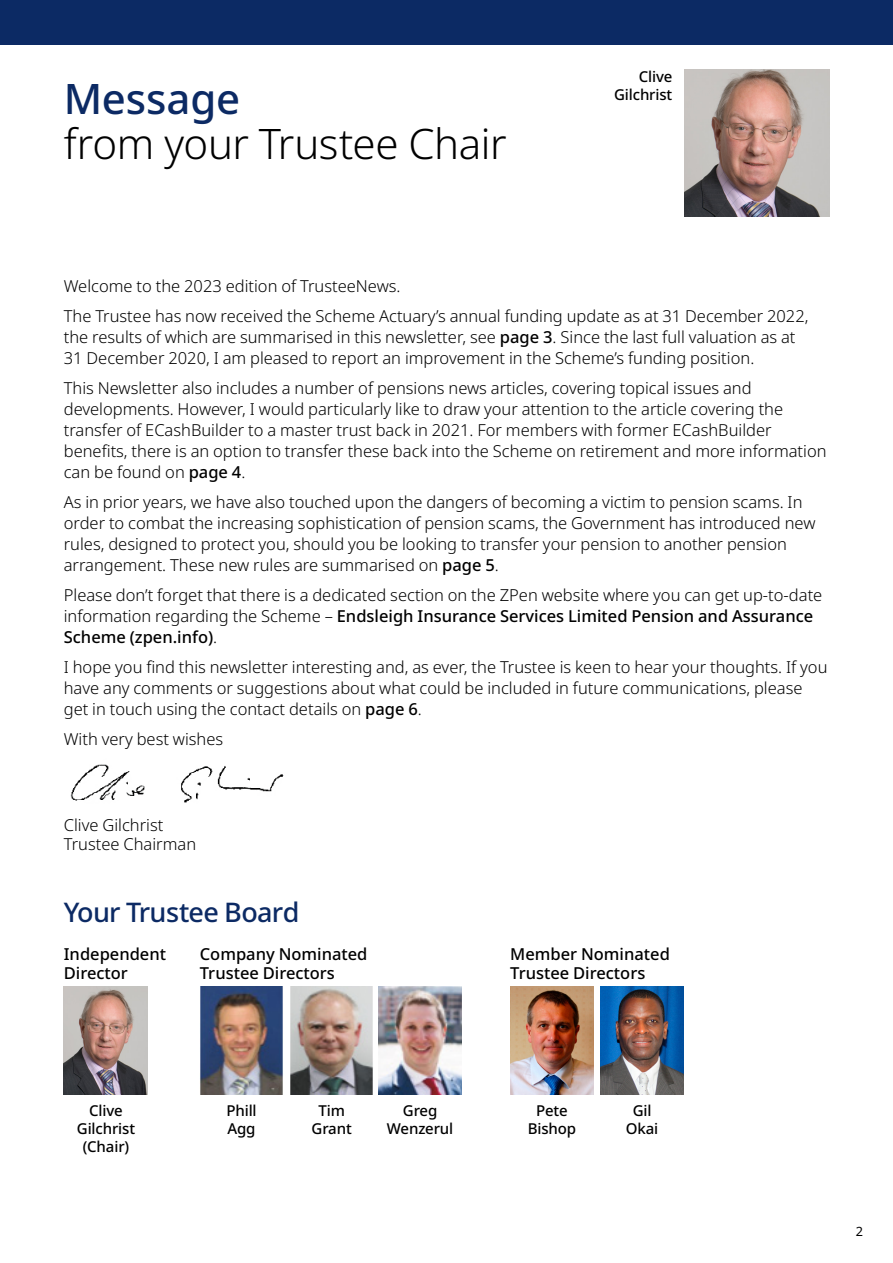
<style>
.page{position:relative;width:893px;height:1263px;background:#fff}
.page>*{position:absolute;margin:0;border:0;box-sizing:border-box;transform-origin:0 0}
.t1{font:300 42px "Noto Sans";letter-spacing:-.01em;color:#000}
.t2{font:500 42px "Noto Sans";letter-spacing:-.005em;color:#0c2a64}
.t3{font:500 27px "Noto Sans";letter-spacing:-.025em;color:#0c2a64}
.t4{font:300 16.5px/21px "Noto Sans";color:#000}
.t5{font:500 16.5px/19.5px "Noto Sans";color:#000}
.t6{font:500 15px/18px "Noto Sans";letter-spacing:-.01em;color:#000;text-align:center}
.t7{font:12.75px "Noto Sans";color:#000}
.s1{font-weight:500}
</style>
<div class="page">
<img style="left:70px;top:764px;width:214px;height:39px">
<img style="left:64px;top:986px;width:83px;height:108px">
<img style="left:290px;top:986px;width:83px;height:108px">
<img style="left:600px;top:986px;width:84px;height:108px">
<img style="left:200px;top:986px;width:83px;height:108px">
<img style="left:510px;top:986px;width:84px;height:108px">
<img style="left:378px;top:986px;width:84px;height:108px">
<img style="left:684px;top:69px;width:145px;height:147px">
<div style="left:0;top:0;width:893px;height:45px;background:#0c2a64"></div>
<h1 class="t2" style="left:64px;top:69px;width:178px">Message</h1>
<h1 class="t1" style="left:64px;top:114px;width:444px">from your Trustee Chair</h1>
<p class="t6" style="left:614px;top:68px;width:60px;text-align:right">Clive<br>Gilchrist</p>
<p class="t4" style="left:64px;top:271px;width:746px;line-height:30px">Welcome to the 2023 edition of TrusteeNews.<br>The Trustee has now received the Scheme Actuary’s annual funding update as at 31 December 2022,</p>
<p class="t4" style="left:64px;top:327px;width:733px">the results of which are summarised in this newsletter, see <span class="s1">page 3</span>. Since the last full valuation as at<br>31 December 2020, I am pleased to report an improvement in the Scheme’s funding position.</p>
<p class="t4" style="left:64px;top:378px;width:764px">This Newsletter also includes a number of pensions news articles, covering topical issues and developments. However, I would particularly like to draw your attention to the article covering the transfer of ECashBuilder to a master trust back in 2021. For members with former ECashBuilder benefits, there is an option to transfer these back into the Scheme on retirement and more information can be found on <span class="s1">page 4</span>.</p>
<p class="t4" style="left:64px;top:492px;width:753px">As in prior years, we have also touched upon the dangers of becoming a victim to pension scams. In order to combat the increasing sophistication of pension scams, the Government has introduced new rules, designed to protect you, should you be looking to transfer your pension to another pension arrangement. These new rules are summarised on <span class="s1">page 5</span>.</p>
<p class="t4" style="left:64px;top:585px;width:760px">Please don’t forget that there is a dedicated section on the ZPen website where you can get up-to-date information regarding the Scheme – <span class="s1">Endsleigh Insurance Services Limited Pension and Assurance<br>Scheme (zpen.info)</span>.</p>
<p class="t4" style="left:64px;top:657px;width:765px">I hope you find this newsletter interesting and, as ever, the Trustee is keen to hear your thoughts. If you have any comments or suggestions about what could be included in future communications, please get in touch using the contact details on <span class="s1">page 6</span>.</p>
<p class="t4" style="left:64px;top:729px;width:161px">With very best wishes</p>
<p class="t4" style="left:64px;top:815px;width:134px;line-height:19.5px">Clive Gilchrist<br>Trustee Chairman</p>
<h2 class="t3" style="left:64px;top:893px;width:237px">Your Trustee Board</h2>
<p class="t5" style="left:64px;top:944px;width:104px">Independent<br>Director</p>
<p class="t5" style="left:200px;top:944px;width:169px">Company Nominated<br>Trustee Directors</p>
<p class="t5" style="left:510px;top:944px;width:161px">Member Nominated<br>Trustee Directors</p>
<p class="t6" style="left:77px;top:1102px;width:60px">Clive<br>Gilchrist (Chair)</p>
<p class="t6" style="left:226px;top:1102px;width:32px;text-align:left">Phill<br>Agg</p>
<p class="t6" style="left:528px;top:1102px;width:50px">Pete<br>Bishop</p>
<p class="t6" style="left:312px;top:1102px;width:42px">Tim<br>Grant</p>
<p class="t6" style="left:626px;top:1102px;width:34px">Gil<br>Okai</p>
<p class="t6" style="left:387px;top:1102px;width:68px">Greg<br>Wenzerul</p>
<p class="t7" style="left:856px;top:1222px;width:9px">2</p>
</div>
